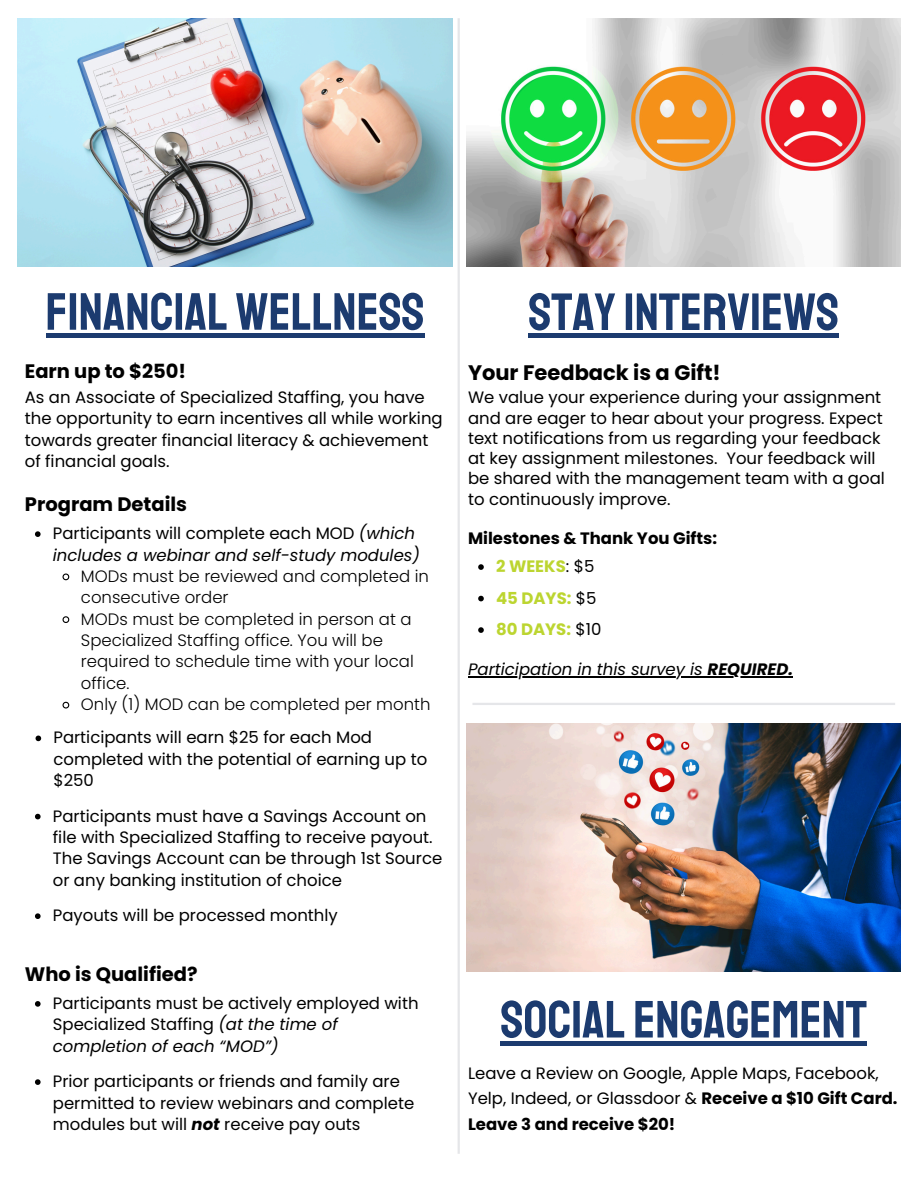
<style>
.page{position:relative;width:918px;height:1188px;background:#fff}
.page>*{position:absolute;margin:0;border:0;box-sizing:border-box;transform-origin:0 0}
.t1{font:52.5px "Staatliches";color:#1c3b6f}
.t2{font:700 21px "Poppins";color:#000}
.t3{font:700 19.5px "Poppins";color:#000}
.t4{font:16.5px/21.3px "Poppins";color:#000}
.t5{font:300 16.5px/21.3px "Poppins";color:#000}
.t6{font:italic 16.5px/21.3px "Poppins";color:#000}
.t7{font:700 16.5px/31.5px "Poppins";color:#bcd530}
.t8{font:700 16.5px "Poppins";color:#000}
.s1{font-style:normal}
.s2{font-style:italic}
.s3{font-weight:700;font-style:italic}
.s4{font-weight:400;color:#000}
.s5{font-weight:700}
</style>
<div class="page">
<hr style="left:458px;top:18px;width:2px;height:1136px;background:#e5e6e9">
<hr style="left:472px;top:703px;width:423px;height:2px;background:#e5e6e9">
<img style="left:18px;top:18px;width:434px;height:249px">
<img style="left:467px;top:18px;width:434px;height:249px">
<img style="left:467px;top:723px;width:434px;height:249px">
<div style="left:46px;top:333px;width:379px;height:5px;background:#1c3b6f"></div>
<svg style="left:35px;top:1001px;width:6px;height:6px"></svg>
<svg style="left:35px;top:1079px;width:6px;height:6px"></svg>
<svg style="left:35px;top:531px;width:6px;height:6px"></svg>
<svg style="left:62px;top:573px;width:8px;height:8px"></svg>
<svg style="left:62px;top:616px;width:8px;height:7px"></svg>
<svg style="left:62px;top:701px;width:8px;height:8px"></svg>
<svg style="left:36px;top:736px;width:5px;height:5px"></svg>
<svg style="left:35px;top:814px;width:6px;height:5px"></svg>
<svg style="left:35px;top:913px;width:6px;height:6px"></svg>
<div style="left:529px;top:333px;width:310px;height:5px;background:#1c3b6f"></div>
<hr style="left:501px;top:1041px;width:366px;height:4px;background:#1c3b6f">
<hr style="left:468px;top:676px;width:240px;height:1px;background:#000">
<hr style="left:708px;top:676px;width:85px;height:1px;background:#000">
<svg style="left:478px;top:564px;width:6px;height:6px"></svg>
<svg style="left:478px;top:596px;width:6px;height:5px"></svg>
<svg style="left:478px;top:627px;width:6px;height:6px"></svg>
<h1 class="t1" style="left:46px;top:280px;width:380px">FINANCIALWELLNESS</h1>
<h2 class="t3" style="left:25px;top:357px;width:163px">Earn up to $250!</h2>
<p class="t4" style="left:25px;top:386px;width:419px">As an Associate of Specialized Staffing, you have the opportunity to earn incentives all while working towards greater financial literacy &amp; achievement of financial goals.</p>
<p class="t3" style="left:25px;top:491px;width:164px">Program Details</p>
<p class="t6" style="left:53px;top:523px;width:369px"><span class="s1">Participants will complete each MOD</span> (which includes a webinar and self-study modules)</p>
<p class="t5" style="left:81px;top:566px;width:349px">MODs must be reviewed and completed in consecutive order</p>
<p class="t5" style="left:81px;top:608px;width:334px">MODs must be completed in person at a<br>Specialized Staffing office. You will be required to schedule time with your local office.</p>
<p class="t5" style="left:81px;top:694px;width:351px">Only (1) MOD can be completed per month</p>
<h2 class="t4" style="left:53px;top:727px;width:375px">Participants will earn $25 for each Mod completed with the potential of earning up to $250</h2>
<p class="t4" style="left:53px;top:805px;width:391px">Participants must have a Savings Account on file with Specialized Staffing to receive payout.<br>The Savings Account can be through 1st Source or any banking institution of choice</p>
<p class="t4" style="left:53px;top:905px;width:287px">Payouts will be processed monthly</p>
<p class="t3" style="left:25px;top:960px;width:174px">Who is Qualified?</p>
<h2 class="t4" style="left:53px;top:993px;width:367px">Participants must be actively employed with<br>Specialized Staffing <span class="s2">(at the time of completion of each “MOD”)</span></h2>
<p class="t4" style="left:53px;top:1071px;width:363px">Prior participants or friends and family are permitted to review webinars and complete modules but will <span class="s3">not</span> receive pay outs</p>
<h1 class="t1" style="left:529px;top:280px;width:312px">STAY INTERVIEWS</h1>
<h2 class="t2" style="left:468px;top:358px;width:254px">Your Feedback is a Gift!</h2>
<p class="t4" style="left:468px;top:387px;width:418px;line-height:20.2px">We value your experience during your assignment and are eager to hear about your progress. Expect text notifications from us regarding your feedback at key assignment milestones. Your feedback will be shared with the management team with a goal to continuously improve.</p>
<p class="t8" style="left:468px;top:526px;width:251px">Milestones &amp; Thank You Gifts:</p>
<p class="t7" style="left:496px;top:551px;width:100px">2 WEEKS<span class="s4">: $5</span></p>
<p class="t7" style="left:496px;top:582px;width:107px">45 DAYS: <span class="s4">$5<br></span>80 DAYS: <span class="s4">$10</span></p>
<h3 class="t6" style="left:468px;top:659px;width:327px">Participation in this survey is <span class="s5">REQUIRED.</span></h3>
<h1 class="t1" style="left:501px;top:988px;width:368px">SOCIAL ENGAGEMENT</h1>
<p class="t4" style="left:468px;top:1060px;width:431px;line-height:25.8px">Leave a Review on Google, Apple Maps, Facebook,<br>Yelp, Indeed, or Glassdoor &amp; <span class="s5">Receive a $10 Gift Card.<br>Leave 3 and receive $20!</span></p>
</div>
